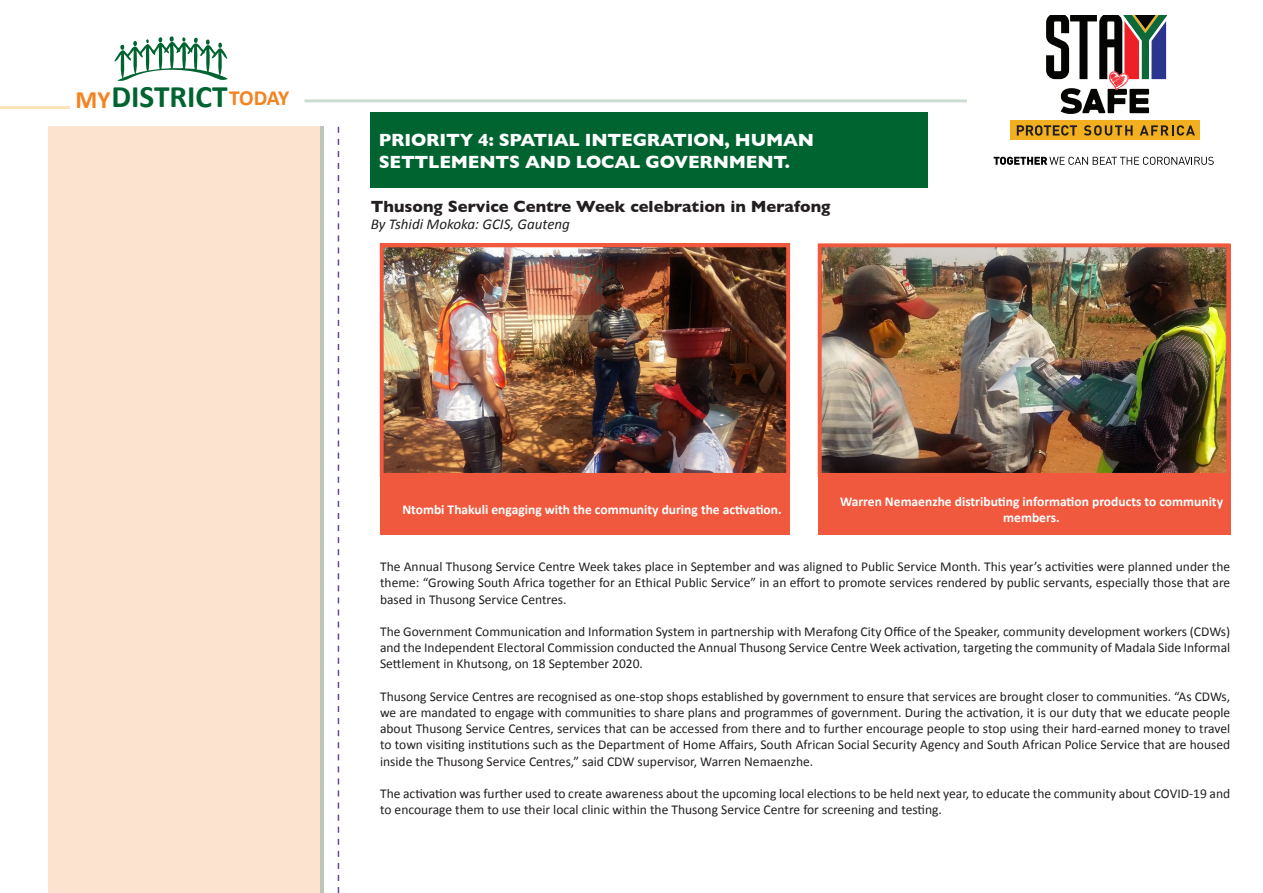
<style>
.page{position:relative;width:1263px;height:893px;background:#fff}
.page>*{position:absolute;margin:0;border:0;box-sizing:border-box;transform-origin:0 0}
.t1{font:700 31.35px "Calibri";color:#006431}
.t2{font:700 25.05px "Calibri";color:#f58220}
.t3{font:700 21.6px "Calibri";letter-spacing:-.025em;color:#f58220}
.t4{font:700 18px/22.5px "Gill Sans";letter-spacing:-.01em;color:#fff}
.t5{font:700 16.5px "Gill Sans";color:#231f20}
.t6{font:italic 15px "Calibri";color:#231f20}
.t7{font:13.5px/16.2px "Calibri";color:#231f20;text-align:justify}
.t8{font:700 13.5px/16.2px "Calibri";color:#fff;text-align:center}
</style>
<div class="page">
<div style="left:48px;top:127px;width:272px;height:766px;background:#fce3cf"></div>
<hr style="left:0;top:106px;width:70px;height:3px;background:#fee2b7">
<hr style="left:304px;top:99px;width:677px;height:3px;background:#ccdcd0">
<svg style="left:115px;top:36px;width:113px;height:45px"></svg>
<div style="left:371px;top:112px;width:557px;height:75px;background:#006431"></div>
<svg style="left:338px;top:127px;width:1px;height:766px"></svg>
<div style="left:967px;top:0;width:296px;height:187px;background:#fff"></div>
<svg style="left:1046px;top:15px;width:122px;height:99px"></svg>
<div style="left:1010px;top:120px;width:190px;height:20px;background:#f2b021"></div>
<svg style="left:1084px;top:125px;width:48px;height:11px"></svg>
<svg style="left:1140px;top:125px;width:55px;height:11px"></svg>
<svg style="left:994px;top:157px;width:220px;height:8px"></svg>
<svg style="left:1017px;top:125px;width:60px;height:11px"></svg>
<div style="left:380px;top:243px;width:410px;height:292px;background:#f0593e"></div>
<div style="left:818px;top:244px;width:412px;height:291px;background:#f0593e"></div>
<img style="left:823px;top:248px;width:402px;height:224px">
<div style="left:818px;top:243px;width:412px;height:234px;border:4px solid #f0593e"></div>
<img style="left:385px;top:248px;width:400px;height:224px">
<div style="left:380px;top:243px;width:410px;height:234px;border:4px solid #f0593e"></div>
<p class="t2" style="left:75px;top:83px;width:36px">MY</p>
<p class="t1" style="left:111px;top:77px;width:118px">DISTRICT</p>
<p class="t3" style="left:229px;top:84px;width:62px">TODAY</p>
<p class="t4" style="left:379px;top:128px;width:437px">PRIORITY 4: SPATIAL INTEGRATION, HUMAN<br>SETTLEMENTS AND LOCAL GOVERNMENT.</p>
<p class="t5" style="left:371px;top:193px;width:461px">Thusong Service Centre Week celebration in Merafong</p>
<p class="t6" style="left:371px;top:213px;width:201px">By Tshidi Mokoka: GCIS, Gauteng</p>
<p class="t8" style="left:402px;top:501px;width:381px">Ntombi Thakuli engaging with the community during the activation.</p>
<p class="t8" style="left:840px;top:493px;width:385px">Warren Nemaenzhe distributing information products to community members.</p>
<p class="t7" style="left:380px;top:559px;width:852px">The Annual Thusong Service Centre Week takes place in September and was aligned to Public Service Month. This year’s activities were planned under the theme: “Growing South Africa together for an Ethical Public Service” in an effort to promote services rendered by public servants, especially those that are based in Thusong Service Centres.</p>
<p class="t7" style="left:380px;top:623px;width:852px">The Government Communication and Information System in partnership with Merafong City Office of the Speaker, community development workers (CDWs) and the Independent Electoral Commission conducted the Annual Thusong Service Centre Week activation, targeting the community of Madala Side Informal Settlement in Khutsong, on 18 September 2020.</p>
<p class="t7" style="left:380px;top:688px;width:852px">Thusong Service Centres are recognised as one-stop shops established by government to ensure that services are brought closer to communities. “As CDWs, we are mandated to engage with communities to share plans and programmes of government. During the activation, it is our duty that we educate people about Thusong Service Centres, services that can be accessed from there and to further encourage people to stop using their hard-earned money to travel to town visiting institutions such as the Department of Home Affairs, South African Social Security Agency and South African Police Service that are housed inside the Thusong Service Centres,” said CDW supervisor, Warren Nemaenzhe.</p>
<p class="t7" style="left:380px;top:785px;width:852px">The activation was further used to create awareness about the upcoming local elections to be held next year, to educate the community about COVID-19 and to encourage them to use their local clinic within the Thusong Service Centre for screening and testing.</p>
</div>
